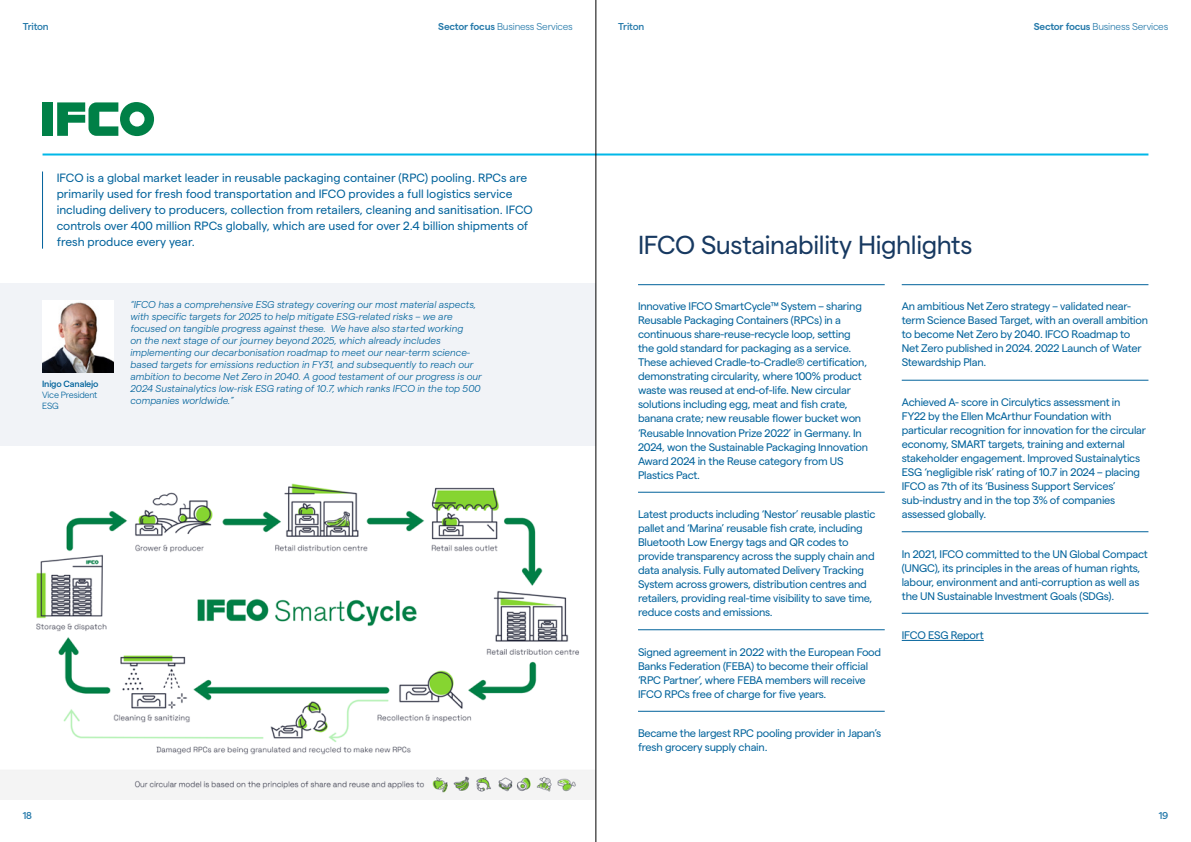
<style>
.page{position:relative;width:1191px;height:842px;background:#fff}
.page>*{position:absolute;margin:0;border:0;box-sizing:border-box;transform-origin:0 0}
.t1{font:26px "Matter";letter-spacing:-.015em;color:#173961}
.t2{font:12px/16px "Matter";color:#00629b}
.t3{font:11px/14px "Matter";letter-spacing:-.02em;color:#00629b}
.t4{font:italic 300 10px/12px "Matter";color:#00629b}
.t5{font:300 10px "Matter";letter-spacing:-.02em;color:#267aaa}
.t6{font:500 10px "Matter";letter-spacing:-.02em;color:#267aaa}
.t7{font:300 9px/11px "Matter";letter-spacing:-.02em;color:#00629b}
.t8{font:500 9px "Matter";letter-spacing:-.02em;color:#00629b}
.s1{font-weight:600}
</style>
<div class="page">
<div style="left:0;top:283px;width:595px;height:163px;background:#f1f3f7"></div>
<hr style="left:42px;top:171px;width:1px;height:78px;background:#00629b">
<img style="left:42px;top:301px;width:71px;height:71px">
<div style="left:43px;top:102px;width:10px;height:34px;background:#008047"></div>
<svg style="left:57px;top:102px;width:97px;height:34px"></svg>
<img style="left:0;top:483px;width:595px;height:317px">
<hr style="left:43px;top:153px;width:1105px;height:2px;background:#00b8e8">
<hr style="left:638px;top:284px;width:246px;height:1px;background:#00629b">
<hr style="left:638px;top:492px;width:246px;height:1px;background:#00629b">
<hr style="left:638px;top:629px;width:246px;height:1px;background:#00629b">
<hr style="left:638px;top:711px;width:246px;height:1px;background:#00629b">
<hr style="left:901px;top:284px;width:247px;height:1px;background:#00629b">
<hr style="left:901px;top:380px;width:247px;height:1px;background:#00629b">
<hr style="left:901px;top:531px;width:247px;height:1px;background:#00629b">
<hr style="left:901px;top:613px;width:247px;height:1px;background:#00629b">
<hr style="left:901px;top:640px;width:82px;height:1px;background:#00629b">
<hr style="left:595px;top:0;width:1px;height:842px;background:#000">
<p class="t6" style="left:23px;top:19px;width:28px">Triton</p>
<p class="t5" style="left:438px;top:19px;width:136px"><span class="s1">Sector focus</span> Business Services</p>
<p class="t6" style="left:618px;top:19px;width:28px">Triton</p>
<p class="t5" style="left:1033px;top:19px;width:136px"><span class="s1">Sector focus</span> Business Services</p>
<p class="t2" style="left:57px;top:169px;width:477px">IFCO is a global market leader in reusable packaging container (RPC) pooling. RPCs are primarily used for fresh food transportation and IFCO provides a full logistics service including delivery to producers, collection from retailers, cleaning and sanitisation. IFCO controls over 400 million RPCs globally, which are used for over 2.4 billion shipments of fresh produce every year.</p>
<h1 class="t1" style="left:638px;top:226px;width:336px">IFCO Sustainability Highlights</h1>
<p class="t8" style="left:42px;top:377px;width:58px">Inigo Canalejo</p>
<p class="t7" style="left:42px;top:388px;width:57px">Vice President<br>ESG</p>
<p class="t4" style="left:130px;top:297px;width:353px">“IFCO has a comprehensive ESG strategy covering our most material aspects, with specific targets for 2025 to help mitigate ESG-related risks – we are focused on tangible progress against these. We have also started working<br>on the next stage of our journey beyond 2025, which already includes implementing our decarbonisation roadmap to meet our near-term science&shy;based targets for emissions reduction in FY31, and subsequently to reach our ambition to become Net Zero in 2040. A good testament of our progress is our 2024 Sustainalytics low-risk ESG rating of 10.7, which ranks IFCO in the top 500 companies worldwide.”</p>
<p class="t3" style="left:638px;top:299px;width:232px">Innovative IFCO SmartCycle™ System – sharing Reusable Packaging Containers (RPCs) in a continuous share-reuse-recycle loop, setting the gold standard for packaging as a service.<br>These achieved Cradle-to-Cradle® certification, demonstrating circularity, where 100% product waste was reused at end-of-life. New circular solutions including egg, meat and fish crate, banana crate; new reusable flower bucket won ‘Reusable Innovation Prize 2022’ in Germany. In 2024, won the Sustainable Packaging Innovation Award 2024 in the Reuse category from US Plastics Pact.</p>
<p class="t3" style="left:638px;top:506px;width:239px">Latest products including ‘Nestor’ reusable plastic pallet and ‘Marina’ reusable fish crate, including Bluetooth Low Energy tags and QR codes to provide transparency across the supply chain and data analysis. Fully automated Delivery Tracking System across growers, distribution centres and retailers, providing real-time visibility to save time, reduce costs and emissions.</p>
<p class="t3" style="left:638px;top:644px;width:245px">Signed agreement in 2022 with the European Food Banks Federation (FEBA) to become their official ‘RPC Partner’, where FEBA members will receive IFCO RPCs free of charge for five years.</p>
<p class="t3" style="left:638px;top:725px;width:245px">Became the largest RPC pooling provider in Japan’s fresh grocery supply chain.</p>
<p class="t3" style="left:901px;top:299px;width:248px">An ambitious Net Zero strategy – validated near&shy;term Science Based Target, with an overall ambition to become Net Zero by 2040. IFCO Roadmap to Net Zero published in 2024. 2022 Launch of Water Stewardship Plan.</p>
<p class="t3" style="left:901px;top:394px;width:246px">Achieved A- score in Circulytics assessment in FY22 by the Ellen McArthur Foundation with particular recognition for innovation for the circular economy, SMART targets, training and external stakeholder engagement. Improved Sustainalytics ESG ‘negligible risk’ rating of 10.7 in 2024 – placing IFCO as 7th of its ‘Business Support Services’ sub-industry and in the top 3% of companies assessed globally.</p>
<p class="t3" style="left:901px;top:546px;width:247px">In 2021, IFCO committed to the UN Global Compact (UNGC), its principles in the areas of human rights, labour, environment and anti-corruption as well as the UN Sustainable Investment Goals (SDGs).</p>
<p class="t3" style="left:901px;top:627px;width:84px">IFCO ESG Report</p>
<p class="t6" style="left:23px;top:808px;width:11px">18</p>
<p class="t6" style="left:1158px;top:808px;width:11px">19</p>
</div>
